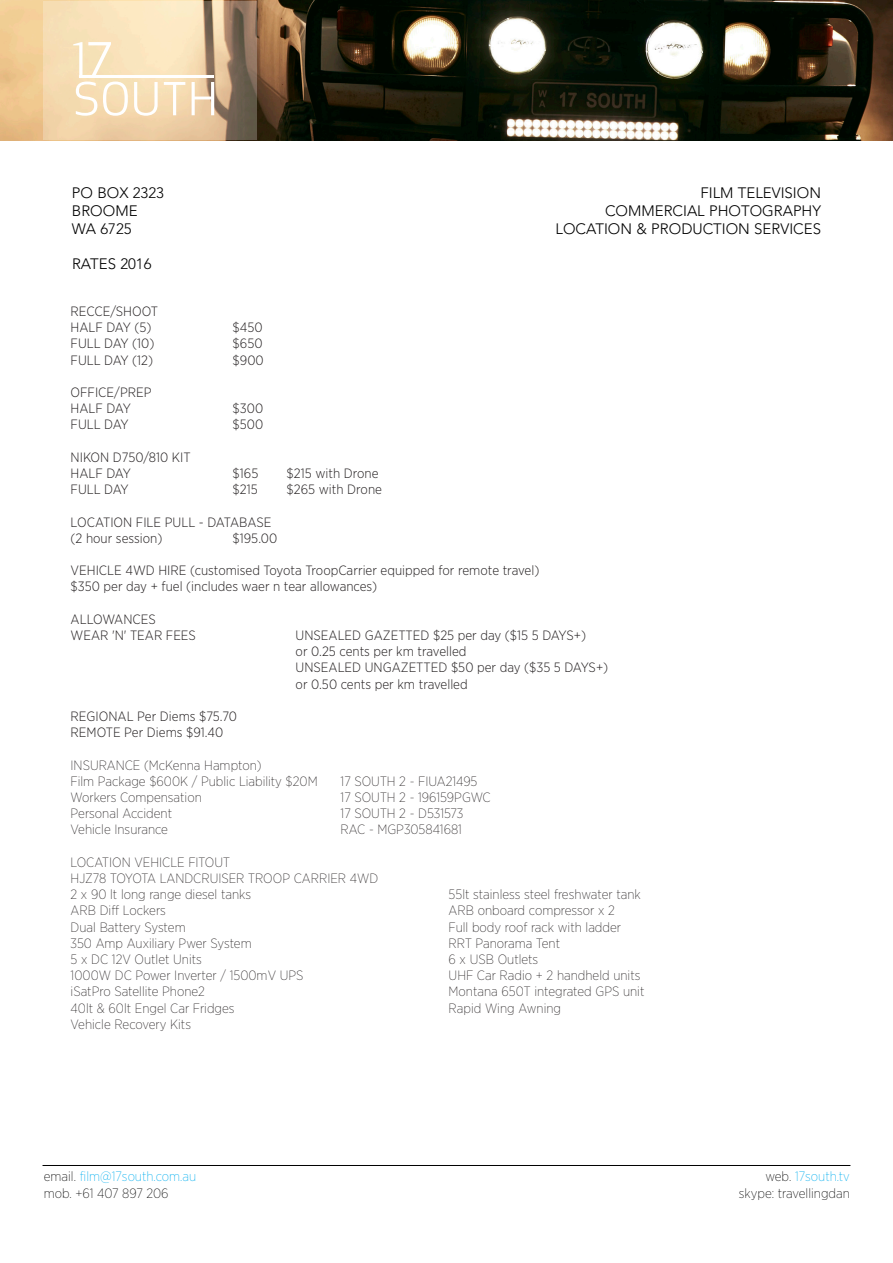
<style>
.page{position:relative;width:893px;height:1263px;background:#fff}
.page>*{position:absolute;margin:0;border:0;box-sizing:border-box;transform-origin:0 0}
.t1{font:300 15px "Avenir LT Std";color:#000}
.t2{font:200 13.5px "Gotham Narrow";color:#231f20}
.t3{font:300 13.5px "Gotham Narrow";color:#231f20}
.t4{font:200 13.5px "Gotham Narrow";color:#00aeef}
.t5{font:200 13.5px "Gotham Narrow";color:#000}
.s1{color:#000}
</style>
<div class="page">
<img style="left:0;top:0;width:893px;height:140px">
<hr style="left:43px;top:1165px;width:807px;height:1px;background:#000">
<svg style="left:43px;top:1px;width:213px;height:139px;background:#dbc39f"></svg>
<svg style="left:134px;top:82px;width:24px;height:34px"></svg>
<svg style="left:164px;top:82px;width:21px;height:33px"></svg>
<svg style="left:192px;top:82px;width:22px;height:33px"></svg>
<hr style="left:79px;top:76px;width:135px;height:2px;background:#fff">
<svg style="left:73px;top:42px;width:55px;height:74px"></svg>
<p class="t1" style="left:72px;top:184px;width:94px">PO BOX 2323</p>
<p class="t1" style="left:72px;top:202px;width:67px">BROOME</p>
<p class="t1" style="left:72px;top:220px;width:61px">WA 6725</p>
<p class="t1" style="left:701px;top:184px;width:122px">FILM TELEVISION</p>
<p class="t1" style="left:605px;top:202px;width:218px">COMMERCIAL PHOTOGRAPHY</p>
<p class="t1" style="left:556px;top:220px;width:267px">LOCATION &amp; PRODUCTION SERVICES</p>
<p class="t1" style="left:72px;top:255px;width:81px">RATES 2016</p>
<p class="t3" style="left:71px;top:303px;width:89px">RECCE/SHOOT</p>
<p class="t3" style="left:71px;top:319px;width:82px">HALF DAY (5)</p>
<p class="t3" style="left:233px;top:319px;width:32px">$450</p>
<p class="t3" style="left:71px;top:335px;width:85px">FULL DAY (10)</p>
<p class="t3" style="left:233px;top:335px;width:32px">$650</p>
<p class="t3" style="left:71px;top:351px;width:84px">FULL DAY (12)</p>
<p class="t3" style="left:233px;top:351px;width:33px">$900</p>
<p class="t3" style="left:71px;top:384px;width:82px">OFFICE/PREP</p>
<p class="t3" style="left:71px;top:400px;width:62px">HALF DAY</p>
<p class="t3" style="left:233px;top:400px;width:32px">$300</p>
<p class="t3" style="left:71px;top:416px;width:60px">FULL DAY</p>
<p class="t3" style="left:233px;top:416px;width:32px">$500</p>
<p class="t3" style="left:71px;top:449px;width:122px">NIKON D750/810 KIT</p>
<p class="t3" style="left:71px;top:465px;width:62px">HALF DAY</p>
<p class="t3" style="left:233px;top:465px;width:27px">$165</p>
<p class="t3" style="left:287px;top:465px;width:93px">$215 with Drone</p>
<p class="t3" style="left:71px;top:481px;width:60px">FULL DAY</p>
<p class="t3" style="left:233px;top:481px;width:27px">$215</p>
<p class="t3" style="left:287px;top:481px;width:97px">$265 with Drone</p>
<p class="t3" style="left:71px;top:513px;width:202px">LOCATION FILE PULL - DATABASE</p>
<p class="t3" style="left:71px;top:530px;width:93px">(2 hour session)</p>
<p class="t3" style="left:233px;top:530px;width:46px">$195.00</p>
<p class="t3" style="left:71px;top:562px;width:470px">VEHICLE 4WD HIRE (customised Toyota TroopCarrier equipped for remote travel)</p>
<p class="t3" style="left:71px;top:578px;width:308px">$350 per day + fuel (includes waer n tear allowances)</p>
<p class="t3" style="left:71px;top:611px;width:87px">ALLOWANCES</p>
<p class="t3" style="left:71px;top:627px;width:127px">WEAR 'N' TEAR FEES</p>
<p class="t3" style="left:296px;top:627px;width:292px">UNSEALED GAZETTED $25 per day ($15 5 DAYS+)</p>
<p class="t3" style="left:296px;top:643px;width:172px">or 0.25 cents per km travelled</p>
<p class="t3" style="left:296px;top:659px;width:314px">UNSEALED UNGAZETTED $50 per day ($35 5 DAYS+)</p>
<p class="t3" style="left:296px;top:675px;width:174px">or 0.50 cents per km travelled</p>
<p class="t3" style="left:71px;top:708px;width:168px">REGIONAL Per Diems $75.70</p>
<p class="t3" style="left:71px;top:724px;width:154px">REMOTE Per Diems $91.40</p>
<p class="t2" style="left:71px;top:757px;width:193px">INSURANCE (McKenna Hampton)</p>
<p class="t2" style="left:71px;top:773px;width:249px">Film Package $600K / Public Liability $20M</p>
<p class="t2" style="left:341px;top:773px;width:138px">17 SOUTH 2 - FIUA21495</p>
<p class="t2" style="left:71px;top:789px;width:133px">Workers Compensation</p>
<p class="t2" style="left:341px;top:789px;width:152px">17 SOUTH 2 - 196159PGWC</p>
<p class="t2" style="left:71px;top:805px;width:103px">Personal Accident</p>
<p class="t2" style="left:341px;top:805px;width:124px">17 SOUTH 2 - D531573</p>
<p class="t2" style="left:71px;top:821px;width:99px">Vehicle Insurance</p>
<p class="t2" style="left:341px;top:821px;width:123px">RAC - MGP305841681</p>
<p class="t2" style="left:71px;top:854px;width:161px">LOCATION VEHICLE FITOUT</p>
<p class="t2" style="left:71px;top:870px;width:309px">HJZ78 TOYOTA LANDCRUISER TROOP CARRIER 4WD</p>
<p class="t2" style="left:71px;top:886px;width:182px">2 x 90 lt long range diesel tanks</p>
<p class="t2" style="left:449px;top:886px;width:194px">55lt stainless steel freshwater tank</p>
<p class="t2" style="left:71px;top:902px;width:97px">ARB Diff Lockers</p>
<p class="t2" style="left:449px;top:902px;width:168px">ARB onboard compressor x 2</p>
<p class="t2" style="left:71px;top:919px;width:117px">Dual Battery System</p>
<p class="t2" style="left:449px;top:919px;width:174px">Full body roof rack with ladder</p>
<p class="t2" style="left:71px;top:935px;width:183px">350 Amp Auxiliary Pwer System</p>
<p class="t2" style="left:449px;top:935px;width:113px">RRT Panorama Tent</p>
<p class="t2" style="left:71px;top:951px;width:133px">5 x DC 12V Outlet Units</p>
<p class="t2" style="left:449px;top:951px;width:91px">6 x USB Outlets</p>
<p class="t2" style="left:71px;top:967px;width:234px">1000W DC Power Inverter / 1500mV UPS</p>
<p class="t2" style="left:449px;top:967px;width:193px">UHF Car Radio + 2 handheld units</p>
<p class="t2" style="left:71px;top:983px;width:136px">iSatPro Satellite Phone2</p>
<p class="t2" style="left:449px;top:983px;width:197px">Montana 650T integrated GPS unit</p>
<p class="t2" style="left:71px;top:1000px;width:165px">40lt &amp; 60lt Engel Car Fridges</p>
<p class="t2" style="left:449px;top:1000px;width:114px">Rapid Wing Awning</p>
<p class="t2" style="left:71px;top:1016px;width:122px">Vehicle Recovery Kits</p>
<p class="t4" style="left:44px;top:1168px;width:154px"><span class="s1">email.</span> film@17south.com.au</p>
<p class="t5" style="left:44px;top:1184px;width:126px">mob. +61 407 897 206</p>
<p class="t4" style="left:765px;top:1168px;width:86px"><span class="s1">web.</span> 17south.tv</p>
<p class="t5" style="left:739px;top:1184px;width:112px">skype: travellingdan</p>
</div>
